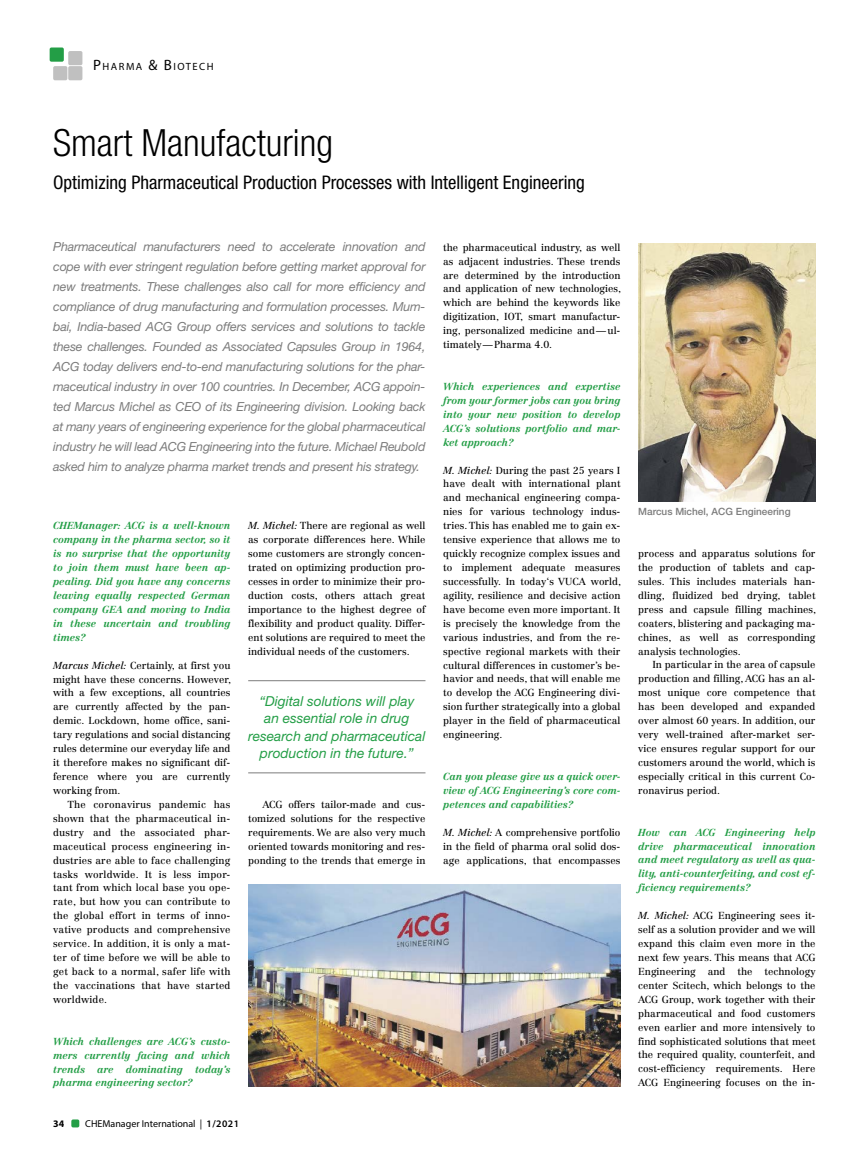
<style>
.page{position:relative;width:851px;height:1170px;background:#fff}
.page>*{position:absolute;margin:0;border:0;box-sizing:border-box;transform-origin:0 0}
.t1{font:300 condensed 37.5px "Helvetica Neue LT Std";color:#000}
.t2{font:condensed 18.75px "Helvetica Neue LT Std";color:#000}
.t3{font:italic 13.75px/17.5px "Helvetica Neue LT Std";color:#239e46;text-align:center}
.t4{font:italic 12.5px/20px "Helvetica Neue LT Std";letter-spacing:-.015em;color:#7c7c7c;text-align:justify}
.t5{font:10.5px "Myriad Pro";letter-spacing:.145em;color:#000}
.t6{font:10px/13.9px "Centennial LT Std";color:#000;text-align:justify}
.t7{font:italic 700 10px/13.9px "Centennial LT Std";color:#239e46;text-align:justify}
.t8{font:10px "Myriad Pro";color:#000}
.t9{font:500 10px "Helvetica Neue LT Std";color:#7c7c7c}
.t10{font:700 10px "Myriad Pro";color:#000}
.s1{font-size:15px}
.s2{font-style:italic}
.s3{font-weight:600}
</style>
<div class="page">
<img style="left:638px;top:243px;width:177px;height:258px">
<hr style="left:248px;top:680px;width:177px;height:1px;background:#7c7c7c">
<hr style="left:248px;top:772px;width:177px;height:1px;background:#7c7c7c">
<img style="left:248px;top:884px;width:372px;height:202px">
<div style="left:71px;top:1119px;width:8px;height:8px;background:#239e46;border-radius:2px"></div>
<div style="left:50px;top:47px;width:14px;height:15px;background:#239e46;border-radius:2px"></div>
<div style="left:53px;top:66px;width:14px;height:14px;background:#c0c0c0;border-radius:2px"></div>
<div style="left:68px;top:51px;width:14px;height:14px;background:#c0c0c0;border-radius:2px"></div>
<div style="left:68px;top:66px;width:14px;height:14px;background:#c0c0c0;border-radius:2px"></div>
<p class="t5" style="left:93px;top:60px;width:122px"><span class="s1">P</span>HARMA <span class="s1">&amp; B</span>IOTECH</p>
<h1 class="t1" style="left:53px;top:121px;width:281px">Smart Manufacturing</h1>
<h2 class="t2" style="left:53px;top:172px;width:533px">Optimizing Pharmaceutical Production Processes with Intelligent Engineering</h2>
<p class="t4" style="left:53px;top:236px;width:374px">Pharmaceutical manufacturers need to accelerate innovation and cope with ever stringent regulation before getting market approval for new treatments. These challenges also call for more efficiency and compliance of drug manufacturing and formulation processes. Mum&shy;bai, India-based ACG Group offers services and solutions to tackle these challenges. Founded as Associated Capsules Group in 1964, ACG today delivers end-to-end manufacturing solutions for the phar&shy;maceutical industry in over 100 countries. In December, ACG appoin&shy;ted Marcus Michel as CEO of its Engineering division. Looking back at many years of engineering experience for the global pharmaceutical industry he will lead ACG Engineering into the future. Michael Reubold asked him to analyze pharma market trends and present his strategy.</p>
<p class="t7" style="left:53px;top:519px;width:179px">CHEManager: ACG is a well-known company in the pharma sector, so it is no surprise that the opportunity to join them must have been ap&shy;pealing. Did you have any concerns leaving equally respected German company GEA and moving to India in these uncertain and troubling times?</p>
<p class="t6" style="left:53px;top:658px;width:179px"><span class="s2">Marcus Michel:</span> Certainly, at first you might have these concerns. However, with a few exceptions, all countries are currently affected by the pan&shy;demic. Lockdown, home office, sani&shy;tary regulations and social distancing rules determine our everyday life and it therefore makes no significant dif&shy;ference where you are currently working from.</p>
<p class="t6" style="left:53px;top:797px;width:179px;text-indent:14px">The coronavirus pandemic has shown that the pharmaceutical in&shy;dustry and the associated phar&shy;maceutical process engineering in&shy;dustries are able to face challenging tasks worldwide. It is less impor&shy;tant from which local base you ope&shy;rate, but how you can contribute to the global effort in terms of inno&shy;vative products and comprehensive service. In addition, it is only a mat&shy;ter of time before we will be able to get back to a normal, safer life with the vaccinations that have started worldwide.</p>
<p class="t7" style="left:53px;top:1034px;width:179px">Which challenges are ACG’s custo&shy;mers currently facing and which trends are dominating today’s pharma engineering sector?</p>
<p class="t6" style="left:248px;top:519px;width:179px"><span class="s2">M. Michel:</span> There are regional as well as corporate differences here. While some customers are strongly concen&shy;trated on optimizing production pro&shy;cesses in order to minimize their pro&shy;duction costs, others attach great importance to the highest degree of flexibility and product quality. Differ&shy;ent solutions are required to meet the individual needs of the customers.</p>
<h3 class="t3" style="left:248px;top:692px;width:179px">“Digital solutions will play<br>an essential role in drug research and pharmaceutical production in the future.”</h3>
<p class="t6" style="left:248px;top:797px;width:179px;text-align:left;text-indent:14px">ACG offers tailor-made and cus&shy;tomized solutions for the respective requirements. We are also very much oriented towards monitoring and res&shy;ponding to the trends that emerge in</p>
<p class="t10" style="left:53px;top:1117px;width:13px">34</p>
<p class="t8" style="left:85px;top:1117px;width:155px">CHEManager International | <span class="s3">1/2021</span></p>
<p class="t6" style="left:443px;top:240px;width:179px;text-align:left">the pharmaceutical industry, as well as adjacent industries. These trends are determined by the introduction and application of new technologies, which are behind the keywords like digitization, IOT, smart manufactur&shy;ing, personalized medicine and—ul&shy;timately—Pharma 4.0.</p>
<p class="t7" style="left:443px;top:379px;width:179px">Which experiences and expertise from your former jobs can you bring into your new position to develop ACG’s solutions portfolio and mar&shy;ket approach?</p>
<p class="t6" style="left:443px;top:463px;width:179px"><span class="s2">M. Michel:</span> During the past 25 years I have dealt with international plant and mechanical engineering compa&shy;nies for various technology indus&shy;tries. This has enabled me to gain ex&shy;tensive experience that allows me to quickly recognize complex issues and to implement adequate measures successfully. In today‘s VUCA world, agility, resilience and decisive action have become even more important. It is precisely the knowledge from the various industries, and from the re&shy;spective regional markets with their cultural differences in customer’s be&shy;havior and needs, that will enable me to develop the ACG Engineering divi&shy;sion further strategically into a global player in the field of pharmaceutical engineering.</p>
<p class="t7" style="left:443px;top:769px;width:179px">Can you please give us a quick over&shy;view of ACG Engineering’s core com&shy;petences and capabilities?</p>
<p class="t6" style="left:443px;top:825px;width:179px"><span class="s2">M. Michel:</span> A comprehensive portfolio in the field of pharma oral solid dos&shy;age applications, that encompasses</p>
<p class="t9" style="left:638px;top:506px;width:154px">Marcus Michel, ACG Engineering</p>
<p class="t6" style="left:638px;top:546px;width:179px">process and apparatus solutions for the production of tablets and cap&shy;sules. This includes materials han&shy;dling, fluidized bed drying, tablet press and capsule filling machines, coaters, blistering and packaging ma&shy;chines, as well as corresponding analysis technologies.</p>
<p class="t6" style="left:638px;top:658px;width:179px;text-indent:14px">In particular in the area of capsule production and filling, ACG has an al&shy;most unique core competence that has been developed and expanded over almost 60 years. In addition, our very well-trained after-market ser&shy;vice ensures regular support for our customers around the world, which is especially critical in this current Co&shy;ronavirus period.</p>
<p class="t7" style="left:638px;top:825px;width:179px">How can ACG Engineering help drive pharmaceutical innovation and meet regulatory as well as qua&shy;lity, anti-counterfeiting, and cost ef&shy;ficiency requirements?</p>
<p class="t6" style="left:638px;top:908px;width:179px"><span class="s2">M. Michel:</span> ACG Engineering sees it&shy;self as a solution provider and we will expand this claim even more in the next few years. This means that ACG Engineering and the technology center Scitech, which belongs to the ACG Group, work together with their pharmaceutical and food customers even earlier and more intensively to find sophisticated solutions that meet the required quality, counterfeit, and cost-efficiency requirements. Here ACG Engineering focuses on the in-</p>
</div>
